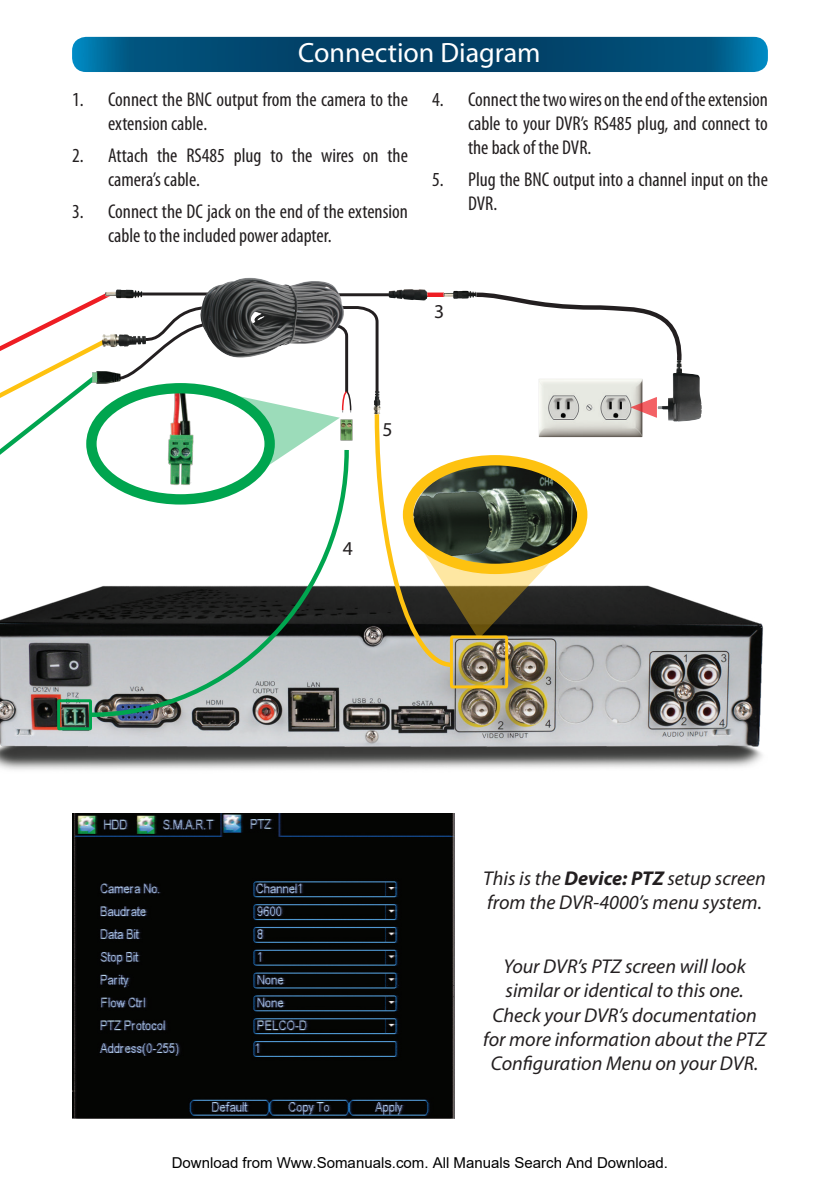
<style>
.page{position:relative;width:840px;height:1191px;background:#fff}
.page>*{position:absolute;margin:0;border:0;box-sizing:border-box;transform-origin:0 0}
.t1{font:28px "Myriad Pro";color:#fff}
.t2{font:condensed 20px/24px "Myriad Pro";color:#231f20}
.t3{font:italic 20px/24px "Myriad Pro";color:#231f20}
.t4{font:19.6px "Myriad Pro";color:#231f20}
.t5{font:15px "Arial";color:#000}
.s1{font-weight:700}
</style>
<div class="page">
<svg style="left:72px;top:37px;width:695px;height:35px;background:#024e77"></svg>
<img style="left:72px;top:818px;width:382px;height:301px">
<img style="left:0;top:597px;width:763px;height:221px">
<svg style="left:56px;top:698px;width:37px;height:33px"></svg>
<img style="left:683px;top:373px;width:18px;height:48px">
<img style="left:86px;top:690px;width:265px;height:29px">
<svg style="left:0;top:277px;width:683px;height:413px"></svg>
<img style="left:340px;top:419px;width:12px;height:22px">
<img style="left:93px;top:371px;width:27px;height:13px">
<h1 class="t1" style="left:298px;top:37px;width:244px">Connection Diagram</h1>
<p class="t2" style="left:108px;top:87px;width:301px;text-indent:-36px">1. Connect the BNC output from the camera to the extension cable.</p>
<p class="t2" style="left:108px;top:143px;width:301px;text-indent:-36px">2. Attach the RS485 plug to the wires on the camera’s cable.</p>
<p class="t2" style="left:108px;top:199px;width:301px;text-indent:-36px">3. Connect the DC jack on the end of the extension cable to the included power adapter.</p>
<p class="t2" style="left:468px;top:87px;width:301px;text-align:justify;text-indent:-36px">4. Connect the two wires on the end of the extension cable to your DVR’s RS485 plug, and connect to the back of the DVR.</p>
<p class="t2" style="left:468px;top:167px;width:301px;text-indent:-36px">5. Plug the BNC output into a channel input on the<br>DVR.</p>
<p class="t4" style="left:382px;top:419px;width:12px">5</p>
<p class="t4" style="left:342px;top:537px;width:12px">4</p>
<p class="t4" style="left:434px;top:300px;width:12px">3</p>
<p class="t3" style="left:483px;top:867px;width:284px">This is the <span class="s1">Device: PTZ</span> setup screen from the DVR-4000’s menu system.</p>
<p class="t3" style="left:482px;top:955px;width:284px;text-align:center">Your DVR’s PTZ screen will look similar or identical to this one.<br>Check your DVR’s documentation for more information about the PTZ<br>Configuration Menu on your DVR.</p>
<p class="t5" style="left:172px;top:1154px;width:497px">Download from Www.Somanuals.com. All Manuals Search And Download.</p>
</div>
